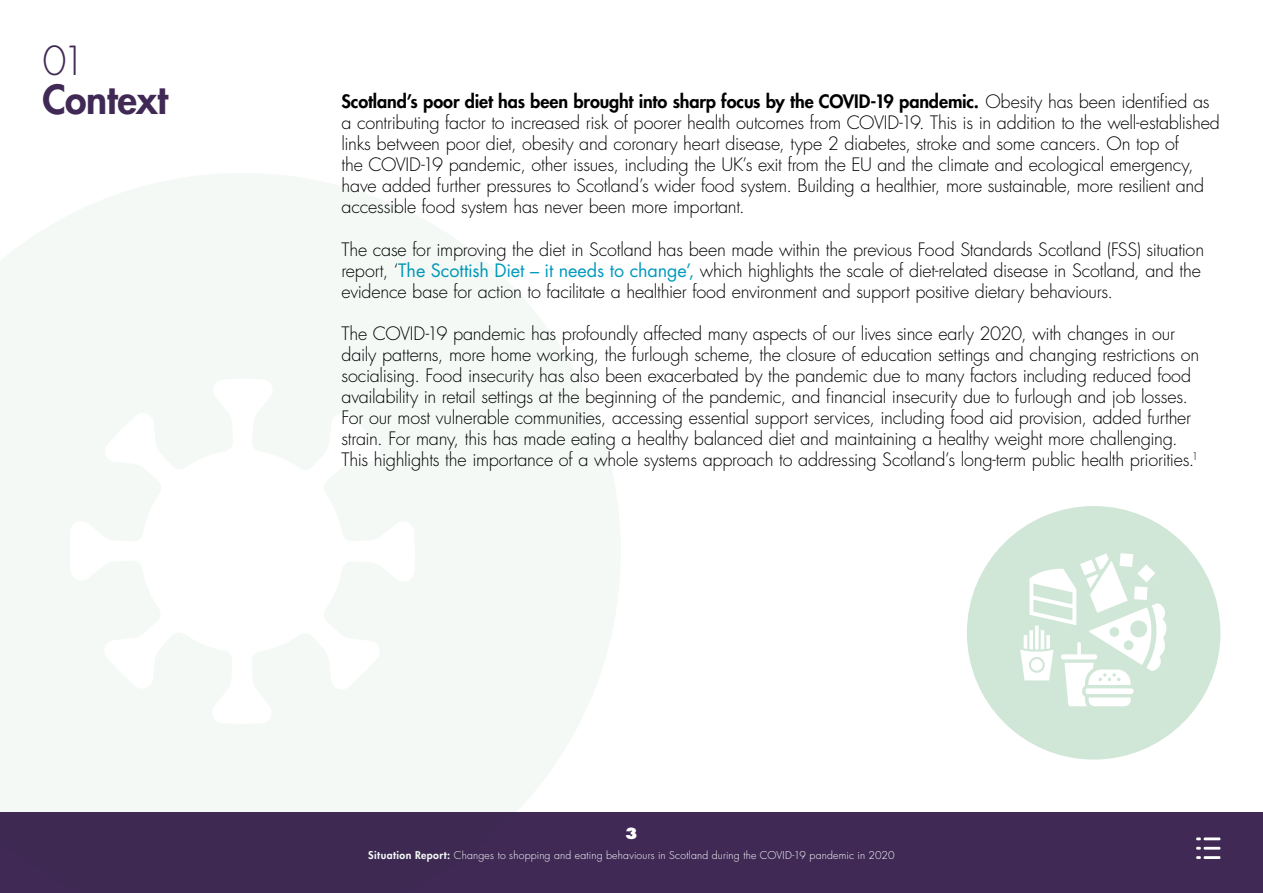
<style>
.page{position:relative;width:1263px;height:893px;background:#fff}
.page>*{position:absolute;margin:0;border:0;box-sizing:border-box;transform-origin:0 0}
.Section_Header{font:800 39px "Futura Std";letter-spacing:-.015em;color:#402a55}
.t1{font:300 39px "Futura Std";color:#402a55}
.Body{font:300 18px/21px "Futura Std";letter-spacing:-.015em;color:#000}
.t2{font:800 15px "Futura Std";color:#fff}
.t3{font:300 10.5px "Futura Std";letter-spacing:.015em;color:#fff}
.s1{font-weight:800}
.s2{font-weight:400;color:#009abe}
</style>
<div class="page">
<div style="left:0;top:812px;width:1263px;height:81px;background:#402a55"></div>
<hr style="left:1204px;top:856px;width:16px;height:3px;background:#fff">
<hr style="left:1204px;top:847px;width:16px;height:3px;background:#fff">
<hr style="left:1204px;top:837px;width:16px;height:3px;background:#fff">
<svg style="left:1196px;top:856px;width:5px;height:3px"></svg>
<svg style="left:1196px;top:847px;width:5px;height:3px"></svg>
<svg style="left:1196px;top:837px;width:5px;height:3px"></svg>
<svg style="left:0;top:173px;width:620px;height:639px;fill:#f4f9f6"></svg>
<svg style="left:70px;top:379px;width:345px;height:345px;fill:#f4f9f6"></svg>
<div style="left:967px;top:506px;width:253px;height:254px;background:#d0e7d7;border-radius:50%"></div>
<svg style="left:1020px;top:553px;width:147px;height:153px"></svg>
<p class="t1" style="left:43px;top:37px;width:45px">01</p>
<p class="Section_Header" style="left:43px;top:75px;width:127px">Context</p>
<p class="Body" style="left:341px;top:92px;width:880px"><span class="s1">Scotland’s poor diet has been brought into sharp focus by the COVID-19 pandemic.</span> Obesity has been identified as a contributing factor to increased risk of poorer health outcomes from COVID-19. This is in addition to the well-established links between poor diet, obesity and coronary heart disease, type 2 diabetes, stroke and some cancers. On top of<br>the COVID-19 pandemic, other issues, including the UK’s exit from the EU and the climate and ecological emergency, have added further pressures to Scotland’s wider food system. Building a healthier, more sustainable, more resilient and accessible food system has never been more important.</p>
<p class="Body" style="left:341px;top:239px;width:864px">The case for improving the diet in Scotland has been made within the previous Food Standards Scotland (FSS) situation report, ‘<span class="s2">The Scottish Diet – it needs to change’,</span> which highlights the scale of diet-related disease in Scotland, and the evidence base for action to facilitate a healthier food environment and support positive dietary behaviours.</p>
<p class="Body" style="left:341px;top:323px;width:859px">The COVID-19 pandemic has profoundly affected many aspects of our lives since early 2020, with changes in our daily patterns, more home working, the furlough scheme, the closure of education settings and changing restrictions on socialising. Food insecurity has also been exacerbated by the pandemic due to many factors including reduced food availability in retail settings at the beginning of the pandemic, and financial insecurity due to furlough and job losses.<br>For our most vulnerable communities, accessing essential support services, including food aid provision, added further strain. For many, this has made eating a healthy balanced diet and maintaining a healthy weight more challenging.<br>This highlights the importance of a whole systems approach to addressing Scotland’s long-term public health priorities.<sup>1</sup></p>
<p class="t2" style="left:625px;top:824px;width:14px">3</p>
<p class="t3" style="left:368px;top:849px;width:528px"><span class="s1">Situation Report:</span> Changes to shopping and eating behaviours in Scotland during the COVID-19 pandemic in 2020</p>
</div>
